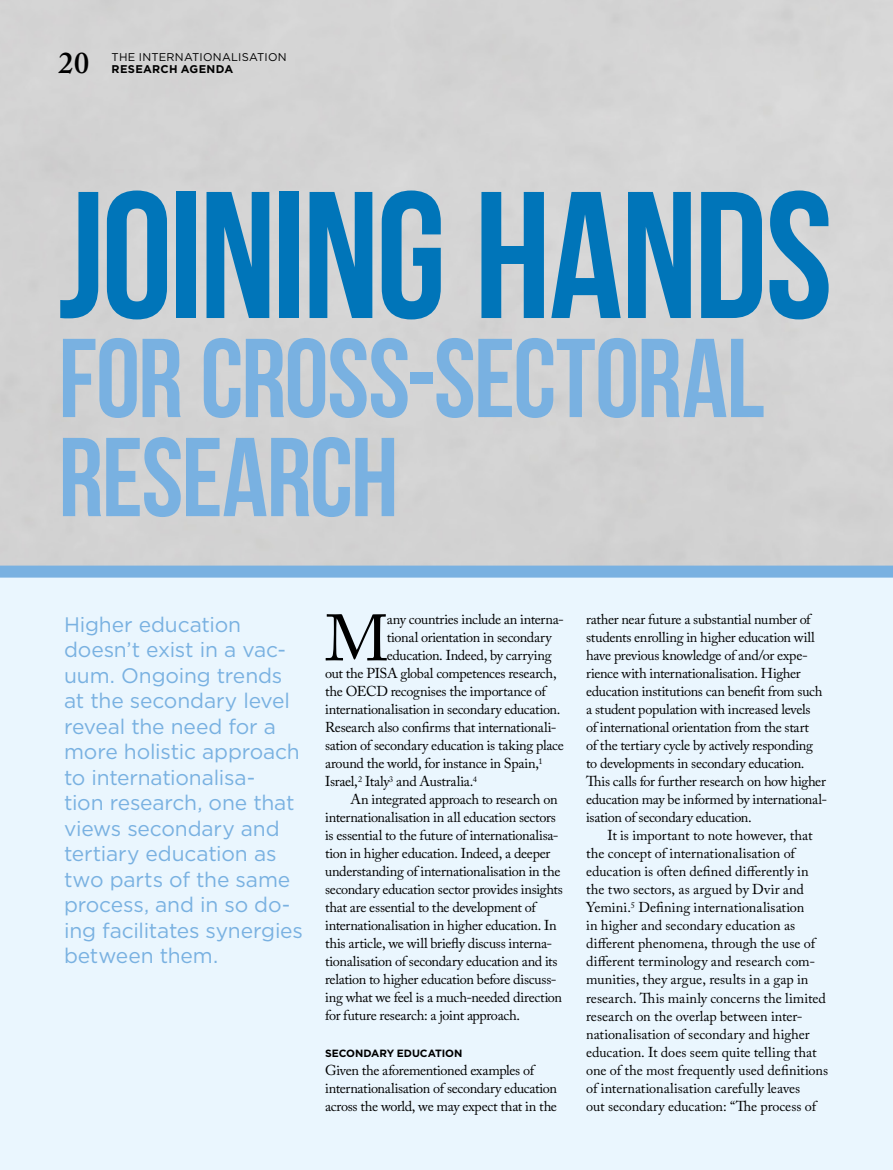
<style>
.page{position:relative;width:893px;height:1170px;background:#fff}
.page>*{position:absolute;margin:0;border:0;box-sizing:border-box;transform-origin:0 0}
.t1{font:700 180px "Bebas Neue";letter-spacing:-.02em;color:#0075b9}
.t2{font:700 111.75px/99px "Bebas Neue";letter-spacing:-.015em;color:#79b1e1}
.t3{font:64.95px "Adobe Caslon Pro";color:#000}
.t4{font:600 30px "Adobe Caslon Pro";color:#000}
.t5{font:21px/25.5px "Gotham";letter-spacing:-.01em;color:#79b1e1}
.t6{font:14.25px/18px "Adobe Caslon Pro";letter-spacing:-.015em;color:#000}
.t7{font:11.25px "Gotham";letter-spacing:.02em;color:#000}
.t8{font:700 11.25px "Gotham";letter-spacing:.03em;color:#000}
.t9{font:700 10.5px "Gotham";letter-spacing:-.005em;color:#000}
.s1{color:#79b1e0}
</style>
<div class="page">
<div style="left:0;top:575px;width:893px;height:594px;background:#eaf6fe"></div>
<div style="left:0;top:565px;width:893px;height:12px;background:#79b1e1"></div>
<h3 class="t4" style="left:58px;top:45px;width:32px">20</h3>
<p class="t7" style="left:112px;top:49px;width:177px">THE INTERNATIONALISATION</p>
<p class="t8" style="left:112px;top:62px;width:123px">RESEARCH AGENDA</p>
<h1 class="t1" style="left:58px;top:157px;width:776px">JOINING HANDS</h1>
<h2 class="t2" style="left:58px;top:327px;width:707px">FOR CROSS-SECTORAL<br>RESEARCH</h2>
<p class="t5" style="left:64px;top:611px;width:240px">Higher education doesn<span class="s1">’</span>t exist in a vac&shy;uum. Ongoing trends at the secondary level reveal the need for a more holistic approach to internationalisa-<br>tion research, one that views secondary and tertiary education as two parts of the same process, and in so do&shy;ing facilitates synergies between them.</p>
<h3 class="t3" style="left:325px;top:600px;width:65px">M</h3>
<p class="t6" style="left:387px;top:610px;width:179px">any countries include an interna-</p>
<p class="t6" style="left:387px;top:628px;width:166px">tional orientation in secondary</p>
<p class="t6" style="left:387px;top:646px;width:166px">education. Indeed, by carrying</p>
<p class="t6" style="left:325px;top:664px;width:233px">out the PISA global competences research,</p>
<p class="t6" style="left:325px;top:682px;width:222px">the OECD recognises the importance of</p>
<p class="t6" style="left:325px;top:700px;width:237px">internationalisation in secondary education.</p>
<p class="t6" style="left:325px;top:718px;width:233px">Research also confirms that internationali-</p>
<p class="t6" style="left:325px;top:736px;width:240px">sation of secondary education is taking place</p>
<p class="t6" style="left:325px;top:754px;width:219px">around the world, for instance in Spain,<sup>1</sup></p>
<p class="t6" style="left:325px;top:772px;width:153px">Israel,<sup>2</sup> Italy<sup>3</sup> and Australia.<sup>4</sup></p>
<p class="t6" style="left:351px;top:790px;width:208px">An integrated approach to research on</p>
<p class="t6" style="left:325px;top:808px;width:232px">internationalisation in all education sectors</p>
<p class="t6" style="left:325px;top:826px;width:235px">is essential to the future of internationalisa-</p>
<p class="t6" style="left:325px;top:844px;width:227px">tion in higher education. Indeed, a deeper</p>
<p class="t6" style="left:325px;top:862px;width:237px">understanding of internationalisation in the</p>
<p class="t6" style="left:325px;top:880px;width:239px">secondary education sector provides insights</p>
<p class="t6" style="left:325px;top:898px;width:212px">that are essential to the development of</p>
<p class="t6" style="left:325px;top:916px;width:233px">internationalisation in higher education. In</p>
<p class="t6" style="left:325px;top:934px;width:229px">this article, we will briefly discuss interna-</p>
<p class="t6" style="left:325px;top:952px;width:234px">tionalisation of secondary education and its</p>
<p class="t6" style="left:325px;top:970px;width:233px">relation to higher education before discuss-</p>
<p class="t6" style="left:325px;top:988px;width:239px">ing what we feel is a much-needed direction</p>
<p class="t6" style="left:325px;top:1006px;width:196px">for future research: a joint approach.</p>
<p class="t9" style="left:325px;top:1045px;width:139px">SECONDARY EDUCATION</p>
<p class="t6" style="left:325px;top:1060px;width:233px">Given the aforementioned examples of internationalisation of secondary education across the world, we may expect that in the</p>
<p class="t6" style="left:586px;top:610px;width:242px">rather near future a substantial number of students enrolling in higher education will have previous knowledge of and/or expe&shy;rience with internationalisation. Higher education institutions can benefit from such a student population with increased levels<br>of international orientation from the start<br>of the tertiary cycle by actively responding to developments in secondary education.<br>This calls for further research on how higher education may be informed by international&shy;isation of secondary education.</p>
<p class="t6" style="left:586px;top:826px;width:243px;text-indent:21px">It is important to note however, that the concept of internationalisation of education is often defined differently in the two sectors, as argued by Dvir and Yemini.<sup>5</sup> Defining internationalisation<br>in higher and secondary education as different phenomena, through the use of different terminology and research com&shy;munities, they argue, results in a gap in research. This mainly concerns the limited research on the overlap between inter&shy;nationalisation of secondary and higher education. It does seem quite telling that one of the most frequently used definitions of internationalisation carefully leaves<br>out secondary education: “The process of</p>
</div>
